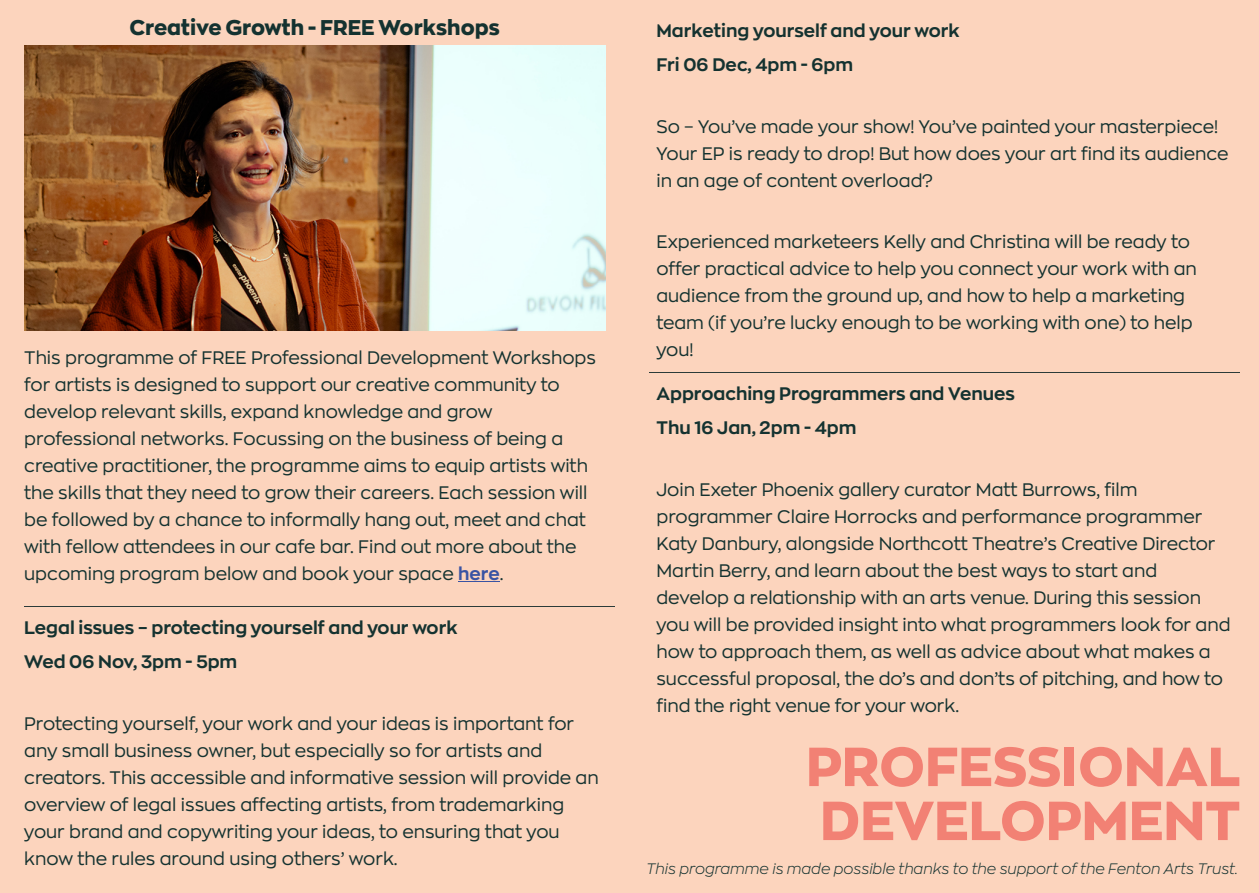
<style>
.page{position:relative;width:1259px;height:893px;background:#fcd4bd}
.page>*{position:absolute;margin:0;border:0;box-sizing:border-box;transform-origin:0 0}
.t1{font:54px/54px "Zona Pro Extra Bold Demo";color:#f28174}
.t2{font:21px "Zona Pro Extra Bold Demo";color:#143230}
.t3{font:18px/27px "Zona Pro";color:#143230}
.t4{font:700 18px/34.5px "Zona Pro";color:#143230}
.t5{font:15px "Zona Pro Light Italic Demo";color:#143230}
.s1{font-weight:700;color:#3a53a3}
</style>
<div class="page">
<hr style="left:458px;top:581px;width:42px;height:1px;background:#3a53a3">
<img style="left:24px;top:45px;width:581px;height:285px">
<hr style="left:649px;top:373px;width:590px;height:1px;background:#2b3b39">
<hr style="left:24px;top:606px;width:590px;height:1px;background:#2b3b39">
<p class="t2" style="left:130px;top:18px;width:372px">Creative Growth - FREE Workshops</p>
<p class="t3" style="left:24px;top:345px;width:573px">This programme of FREE Professional Development Workshops for artists is designed to support our creative community to develop relevant skills, expand knowledge and grow professional networks. Focussing on the business of being a creative practitioner, the programme aims to equip artists with the skills that they need to grow their careers. Each session will be followed by a chance to informally hang out, meet and chat with fellow attendees in our cafe bar. Find out more about the upcoming program below and book your space <span class="s1">here</span>.</p>
<p class="t4" style="left:24px;top:611px;width:435px">Legal issues – protecting yourself and your work<br>Wed 06 Nov, 3pm - 5pm</p>
<p class="t3" style="left:24px;top:711px;width:576px">Protecting yourself, your work and your ideas is important for any small business owner, but especially so for artists and creators. This accessible and informative session will provide an overview of legal issues affecting artists, from trademarking your brand and copywriting your ideas, to ensuring that you know the rules around using others’ work.</p>
<p class="t4" style="left:656px;top:14px;width:305px">Marketing yourself and your work<br>Fri 06 Dec, 4pm - 6pm</p>
<p class="t3" style="left:656px;top:114px;width:574px">So – You’ve made your show! You’ve painted your masterpiece!<br>Your EP is ready to drop! But how does your art find its audience in an age of content overload?</p>
<p class="t3" style="left:656px;top:229px;width:542px">Experienced marketeers Kelly and Christina will be ready to offer practical advice to help you connect your work with an audience from the ground up, and how to help a marketing team (if you’re lucky enough to be working with one) to help you!</p>
<p class="t4" style="left:656px;top:377px;width:360px">Approaching Programmers and Venues<br>Thu 16 Jan, 2pm - 4pm</p>
<p class="t3" style="left:656px;top:476px;width:575px">Join Exeter Phoenix gallery curator Matt Burrows, film programmer Claire Horrocks and performance programmer Katy Danbury, alongside Northcott Theatre’s Creative Director Martin Berry, and learn about the best ways to start and develop a relationship with an arts venue. During this session you will be provided insight into what programmers look for and how to approach them, as well as advice about what makes a successful proposal, the do’s and don’ts of pitching, and how to find the right venue for your work.</p>
<h1 class="t1" style="left:806px;top:741px;width:436px">PROFESSIONAL<br>DEVELOPMENT</h1>
<p class="t5" style="left:646px;top:862px;width:593px">This programme is made possible thanks to the support of the Fenton Arts Trust.</p>
</div>
